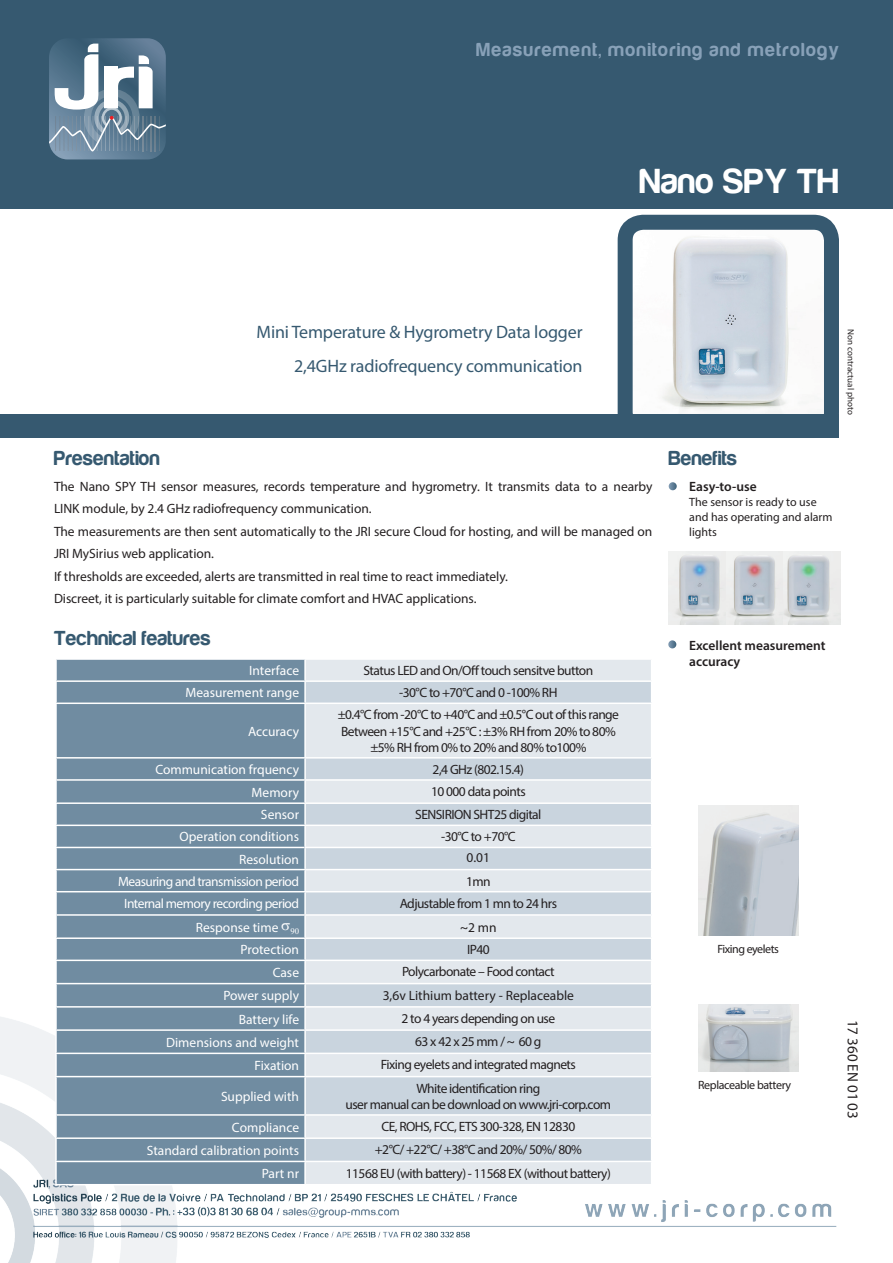
<style>
.page{position:relative;width:893px;height:1263px;background:#fff}
.page>*{position:absolute;margin:0;border:0;box-sizing:border-box;transform-origin:0 0}
.t1{font:36px "Harabara";letter-spacing:.02em;color:#fff}
.t2{font:21px "Harabara";letter-spacing:.02em;color:#365970}
.t3{font:19.5px "Harabara";letter-spacing:.08em;color:#88a1b8}
.t4{font:18px/34.5px "Myriad Pro";letter-spacing:-.01em;color:#365970;text-align:right}
.t5{font:15px "Myriad Pro";color:#231f20}
.t6{font:13.5px/16.2px "Myriad Pro";letter-spacing:-.04em;color:#231f20;text-align:center}
.t7{font:13.5px/22.5px "Myriad Pro";letter-spacing:-.015em;color:#231f20}
.t8{font:13.5px "Myriad Pro";color:#fff}
.t9{font:13.5px "Myriad Pro";letter-spacing:-.04em;color:#fff}
.t10{font:600 13.5px/16.2px "Myriad Pro";color:#231f20}
.t11{font:12px/15px "Myriad Pro";letter-spacing:-.005em;color:#231f20}
.t12{font:12px "Myriad Pro";letter-spacing:-.03em;color:#231f20}
.t13{font:12px "Myriad Pro";letter-spacing:-.04em;color:#231f20}
.t14{font:9px "Myriad Pro";color:#231f20}
</style>
<div class="page">
<img style="left:634px;top:231px;width:189px;height:184px">
<div style="left:618px;top:215px;width:221px;height:223px;border:15px solid #365970;border-radius:18px"></div>
<div style="left:0;top:0;width:893px;height:208px;background:#365970"></div>
<svg style="left:49px;top:38px;width:117px;height:121px"></svg>
<img style="left:0;top:1004px;width:837px;height:259px">
<div style="left:57px;top:660px;width:247px;height:524px;background:#708ca1"></div>
<div style="left:306px;top:660px;width:345px;height:524px;background:#e3e8ed"></div>
<svg style="left:306px;top:682px;width:345px;height:479px;background:#d6dee5"></svg>
<hr style="left:305px;top:702px;width:347px;height:2px;background:#fff">
<hr style="left:305px;top:757px;width:347px;height:1px;background:#fff">
<hr style="left:305px;top:779px;width:347px;height:2px;background:#fff">
<hr style="left:305px;top:802px;width:347px;height:2px;background:#fff">
<hr style="left:305px;top:891px;width:347px;height:1px;background:#fff">
<hr style="left:305px;top:914px;width:347px;height:2px;background:#fff">
<hr style="left:305px;top:937px;width:347px;height:2px;background:#fff">
<hr style="left:305px;top:959px;width:347px;height:2px;background:#fff">
<hr style="left:305px;top:983px;width:347px;height:1px;background:#fff">
<hr style="left:305px;top:1006px;width:347px;height:1px;background:#fff">
<hr style="left:305px;top:1029px;width:347px;height:2px;background:#fff">
<hr style="left:305px;top:1052px;width:347px;height:2px;background:#fff">
<hr style="left:305px;top:1076px;width:347px;height:1px;background:#fff">
<hr style="left:305px;top:1114px;width:347px;height:2px;background:#fff">
<hr style="left:305px;top:1137px;width:347px;height:2px;background:#fff">
<hr style="left:305px;top:1161px;width:347px;height:1px;background:#fff">
<hr style="left:305px;top:1184px;width:347px;height:1px;background:#fff">
<hr style="left:55px;top:680px;width:250px;height:2px;background:#fff">
<hr style="left:55px;top:702px;width:250px;height:2px;background:#fff">
<hr style="left:55px;top:757px;width:250px;height:1px;background:#fff">
<hr style="left:55px;top:779px;width:250px;height:2px;background:#fff">
<hr style="left:55px;top:802px;width:250px;height:2px;background:#fff">
<hr style="left:55px;top:824px;width:250px;height:2px;background:#fff">
<hr style="left:55px;top:847px;width:249px;height:1px;background:#fff">
<hr style="left:55px;top:869px;width:250px;height:1px;background:#fff">
<hr style="left:55px;top:891px;width:250px;height:1px;background:#fff">
<hr style="left:55px;top:914px;width:250px;height:2px;background:#fff">
<hr style="left:55px;top:937px;width:250px;height:2px;background:#fff">
<hr style="left:55px;top:959px;width:250px;height:2px;background:#fff">
<hr style="left:55px;top:983px;width:250px;height:1px;background:#fff">
<hr style="left:55px;top:984px;width:2px;height:22px;background:#fff">
<hr style="left:55px;top:1006px;width:250px;height:1px;background:#fff">
<hr style="left:55px;top:1007px;width:2px;height:22px;background:#fff">
<hr style="left:55px;top:1029px;width:250px;height:2px;background:#fff">
<hr style="left:55px;top:1031px;width:2px;height:21px;background:#fff">
<hr style="left:55px;top:1052px;width:250px;height:2px;background:#fff">
<hr style="left:55px;top:1054px;width:2px;height:22px;background:#fff">
<hr style="left:55px;top:1076px;width:250px;height:1px;background:#fff">
<hr style="left:55px;top:1077px;width:2px;height:37px;background:#fff">
<hr style="left:55px;top:1114px;width:250px;height:2px;background:#fff">
<hr style="left:55px;top:1116px;width:2px;height:21px;background:#fff">
<hr style="left:55px;top:1137px;width:250px;height:2px;background:#fff">
<hr style="left:55px;top:1139px;width:2px;height:22px;background:#fff">
<hr style="left:55px;top:1161px;width:250px;height:1px;background:#fff">
<hr style="left:55px;top:1162px;width:2px;height:22px;background:#fff">
<hr style="left:55px;top:1184px;width:250px;height:1px;background:#fff">
<hr style="left:305px;top:680px;width:347px;height:2px;background:#fff">
<hr style="left:305px;top:824px;width:347px;height:2px;background:#fff">
<hr style="left:304px;top:847px;width:348px;height:1px;background:#fff">
<hr style="left:305px;top:869px;width:347px;height:1px;background:#fff">
<hr style="left:304px;top:984px;width:2px;height:22px;background:#fff">
<hr style="left:304px;top:1007px;width:2px;height:22px;background:#fff">
<hr style="left:304px;top:1031px;width:2px;height:21px;background:#fff">
<hr style="left:304px;top:1054px;width:2px;height:22px;background:#fff">
<svg style="left:651px;top:1004px;width:1px;height:72px"></svg>
<hr style="left:304px;top:1077px;width:2px;height:37px;background:#fff">
<hr style="left:651px;top:1077px;width:1px;height:37px;background:#fff">
<hr style="left:304px;top:1116px;width:2px;height:21px;background:#fff">
<hr style="left:304px;top:1139px;width:2px;height:22px;background:#fff">
<hr style="left:304px;top:1162px;width:2px;height:22px;background:#fff">
<svg style="left:651px;top:1116px;width:1px;height:68px"></svg>
<svg style="left:669px;top:482px;width:8px;height:8px"></svg>
<svg style="left:668px;top:640px;width:8px;height:8px"></svg>
<div style="left:0;top:415px;width:839px;height:23px;background:#365970"></div>
<img style="left:668px;top:552px;width:172px;height:73px">
<img style="left:698px;top:1005px;width:101px;height:67px">
<img style="left:698px;top:806px;width:101px;height:130px">
<svg style="left:291px;top:928px;width:8px;height:6px"></svg>
<h3 class="t3" style="left:476px;top:39px;width:364px">Measurement, monitoring and metrology</h3>
<h1 class="t1" style="left:640px;top:162px;width:201px">Nano SPY TH</h1>
<h2 class="t2" style="left:54px;top:447px;width:107px">Presentation</h2>
<h3 class="t4" style="left:257px;top:314px;width:328px">Mini Temperature &amp; Hygrometry Data logger<br>2,4GHz radiofrequency communication</h3>
<p class="t7" style="left:54px;top:475px;width:600px">The Nano SPY TH sensor measures, records temperature and hygrometry. It transmits data to a nearby LINK module, by 2.4 GHz radiofrequency communication.<br>The measurements are then sent automatically to the JRI secure Cloud for hosting, and will be managed on JRI MySirius web application.<br>If thresholds are exceeded, alerts are transmitted in real time to react immediately.<br>Discreet, it is particularly suitable for climate comfort and HVAC applications.</p>
<h2 class="t2" style="left:54px;top:627px;width:158px">Technical features</h2>
<p class="t8" style="left:249px;top:662px;width:51px">Interface</p>
<p class="t6" style="left:363px;top:662px;width:231px">Status LED and On/Off touch sensitve button</p>
<p class="t8" style="left:186px;top:684px;width:115px">Measurement range</p>
<p class="t6" style="left:399px;top:684px;width:160px">-30°C to +70°C and 0 -100% RH</p>
<p class="t8" style="left:248px;top:723px;width:53px">Accuracy</p>
<p class="t6" style="left:338px;top:706px;width:283px">±0.4°C from -20°C to +40°C and ±0.5°C out of this range<br>Between +15°C and +25°C : ±3% RH from 20% to 80% ±5% RH from 0% to 20% and 80% to100%</p>
<p class="t8" style="left:155px;top:761px;width:145px">Communication frquency</p>
<p class="t7" style="left:433px;top:758px;width:93px">2,4 GHz (802.15.4)</p>
<p class="t8" style="left:252px;top:784px;width:49px">Memory</p>
<p class="t6" style="left:431px;top:783px;width:96px">10 000 data points</p>
<p class="t8" style="left:261px;top:806px;width:40px">Sensor</p>
<p class="t6" style="left:415px;top:806px;width:128px">SENSIRION SHT25 digital</p>
<p class="t8" style="left:180px;top:829px;width:121px">Operation conditions</p>
<p class="t7" style="left:441px;top:825px;width:76px">-30°C to +70°C</p>
<p class="t8" style="left:239px;top:851px;width:61px">Resolution</p>
<p class="t7" style="left:467px;top:846px;width:25px">0.01</p>
<p class="t9" style="left:118px;top:873px;width:183px">Measuring and transmission period</p>
<p class="t7" style="left:466px;top:870px;width:26px">1mn</p>
<p class="t9" style="left:124px;top:895px;width:176px">Internal memory recording period</p>
<p class="t6" style="left:400px;top:895px;width:159px">Adjustable from 1 mn to 24 hrs</p>
<p class="t8" style="left:196px;top:919px;width:96px">Response time ▲</p>
<p class="t7" style="left:460px;top:916px;width:38px">~2 mn</p>
<p class="t8" style="left:241px;top:941px;width:60px">Protection</p>
<p class="t7" style="left:467px;top:938px;width:24px">IP40</p>
<p class="t8" style="left:273px;top:964px;width:28px">Case</p>
<p class="t6" style="left:402px;top:964px;width:154px">Polycarbonate – Food contact</p>
<p class="t8" style="left:223px;top:987px;width:77px">Power supply</p>
<p class="t7" style="left:383px;top:984px;width:193px">3,6v Lithium battery - Replaceable</p>
<p class="t8" style="left:239px;top:1011px;width:62px">Battery life</p>
<p class="t6" style="left:402px;top:1010px;width:155px">2 to 4 years depending on use</p>
<p class="t8" style="left:166px;top:1034px;width:134px">Dimensions and weight</p>
<p class="t7" style="left:415px;top:1030px;width:128px">63 x 42 x 25 mm / ~ 60 g</p>
<p class="t8" style="left:254px;top:1057px;width:46px">Fixation</p>
<p class="t6" style="left:381px;top:1057px;width:197px">Fixing eyelets and integrated magnets</p>
<p class="t8" style="left:221px;top:1088px;width:80px">Supplied with</p>
<p class="t6" style="left:346px;top:1080px;width:267px">White identification ring<br>user manual can be download on www.jri-corp.com</p>
<p class="t8" style="left:232px;top:1119px;width:69px">Compliance</p>
<p class="t6" style="left:381px;top:1118px;width:195px">CE, ROHS, FCC, ETS 300-328, EN 12830</p>
<p class="t8" style="left:147px;top:1142px;width:154px">Standard calibration points</p>
<p class="t6" style="left:375px;top:1141px;width:209px">+2°C/ +22°C/ +38°C and 20%/ 50%/ 80%</p>
<p class="t8" style="left:262px;top:1165px;width:39px">Part nr</p>
<p class="t6" style="left:346px;top:1165px;width:266px">11568 EU (with battery) - 11568 EX (without battery)</p>
<p class="t14" style="left:856px;top:329px;width:87px;rotate:90deg">Non contractual photo</p>
<h2 class="t2" style="left:669px;top:447px;width:70px">Benefits</h2>
<p class="t10" style="left:689px;top:478px;width:69px">Easy-to-use</p>
<p class="t11" style="left:689px;top:494px;width:145px">The sensor is ready to use and has operating and alarm lights</p>
<p class="t10" style="left:689px;top:637px;width:138px">Excellent measurement accuracy</p>
<p class="t13" style="left:717px;top:942px;width:63px">Fixing eyelets</p>
<p class="t12" style="left:698px;top:1078px;width:95px">Replaceable battery</p>
<p class="t5" style="left:862px;top:1019px;width:101px;rotate:90deg">17 360 EN 01 03</p>
</div>
